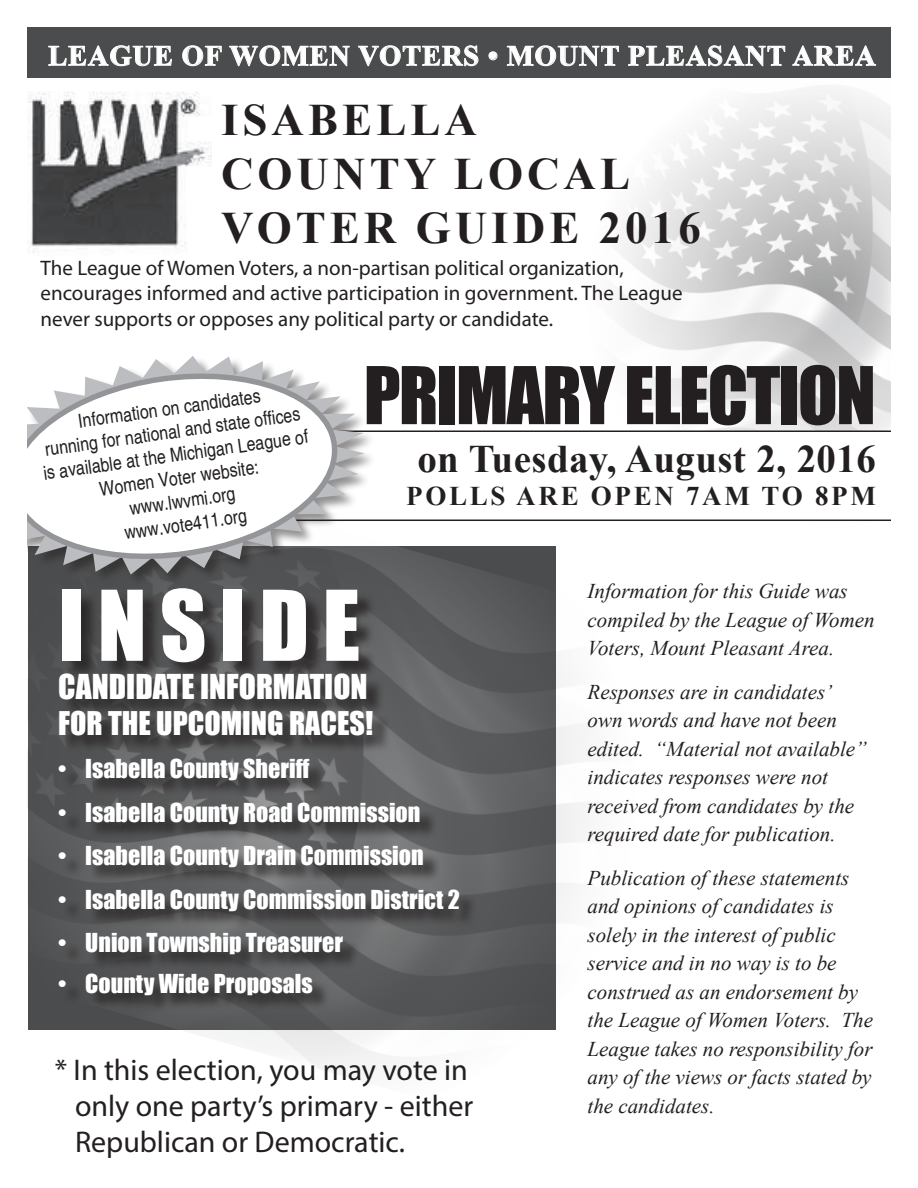
<style>
.page{position:relative;width:918px;height:1188px;background:#fff}
.page>*{position:absolute;margin:0;border:0;box-sizing:border-box;transform-origin:0 0}
.t1{font:90px "Impact";letter-spacing:.15em;color:#fff}
.t2{font:73.5px "Impact";letter-spacing:-.025em;color:#231f20}
.t3{font:700 45px/54px "Times New Roman";letter-spacing:.09em;color:#231f20}
.t4{font:700 39px "Times New Roman";letter-spacing:.01em;color:#231f20}
.t5{font:31.5px "Impact";color:#fff}
.t6{font:30px/36px "Myriad Pro";color:#231f20}
.t7{font:30px "Impact";color:#fff}
.t8{font:700 28.5px "Times New Roman";letter-spacing:.03em;color:#fff}
.t9{font:700 27px "Times New Roman";letter-spacing:.1em;color:#231f20}
.t10{font:24px "Impact";color:#fff}
.t11{font:italic 21px/28.5px "Times New Roman";color:#231f20}
.t12{font:21px/25.5px "Myriad Pro";color:#231f20}
.t13{font:condensed 19.5px/23.4px "Helvetica";color:#231f20;text-align:center}
</style>
<div class="page">
<img style="left:619px;top:89px;width:272px;height:341px">
<img style="left:27px;top:92px;width:184px;height:161px">
<div style="left:27px;top:27px;width:864px;height:51px;background:#4b4c4d"></div>
<svg style="left:48px;top:45px;width:124px;height:22px"></svg>
<svg style="left:182px;top:46px;width:40px;height:20px"></svg>
<svg style="left:229px;top:45px;width:121px;height:22px"></svg>
<svg style="left:358px;top:45px;width:121px;height:22px"></svg>
<svg style="left:488px;top:51px;width:10px;height:10px"></svg>
<svg style="left:507px;top:45px;width:112px;height:22px"></svg>
<svg style="left:628px;top:45px;width:158px;height:22px"></svg>
<svg style="left:792px;top:45px;width:84px;height:21px"></svg>
<img style="left:27px;top:546px;width:558px;height:527px">
<hr style="left:0;top:430px;width:918px;height:2px;background:#231f20">
<hr style="left:0;top:520px;width:918px;height:1px;background:#231f20">
<div style="left:62px;top:590px;width:415px;height:423px;background:#231f20;opacity:.75"></div>
<div style="left:0;top:356px;width:378px;height:232px;background:#231f20;opacity:.5"></div>
<svg style="left:27px;top:356px;width:337px;height:219px"></svg>
<svg style="left:27px;top:367px;width:314px;height:199px"></svg>
<div style="left:0;top:0;width:27px;height:1188px;background:#fff"></div>
<div style="left:891px;top:0;width:27px;height:1188px;background:#fff"></div>
<h3 class="t8" style="left:48px;top:36px;width:829px">LEAGUE OF WOMEN VOTERS • MOUNT PLEASANT AREA</h3>
<h3 class="t3" style="left:221px;top:92px;width:481px">ISABELLA<br>COUNTY LOCAL<br>VOTER GUIDE 2016</h3>
<p class="t12" style="left:40px;top:255px;width:644px">The League of Women Voters, a non-partisan political organization, encourages informed and active participation in government. The League never supports or opposes any political party or candidate.</p>
<p class="t13" style="left:35px;top:415px;width:269px;rotate:-8deg">Information on candidates<br>running for national and state offi ces is available at the Michigan League of<br>Women Voter website: www.lwvmi.org<br>www.vote411.org</p>
<h2 class="t2" style="left:364px;top:338px;width:514px">PRIMARY ELECTION</h2>
<h3 class="t4" style="left:417px;top:432px;width:460px">on Tuesday, August 2, 2016</h3>
<p class="t9" style="left:406px;top:477px;width:471px">POLLS ARE OPEN 7AM TO 8PM</p>
<h1 class="t1" style="left:58px;top:556px;width:303px">INSIDE</h1>
<h3 class="t5" style="left:58px;top:662px;width:311px">CANDIDATE INFORMATION</h3>
<h3 class="t7" style="left:58px;top:700px;width:316px">FOR THE UPCOMING RACES!</h3>
<p class="t10" style="left:58px;top:750px;width:253px">• Isabella County Sheriff</p>
<p class="t10" style="left:58px;top:794px;width:364px">• Isabella County Road Commission</p>
<p class="t10" style="left:58px;top:837px;width:367px">• Isabella County Drain Commission</p>
<p class="t10" style="left:58px;top:881px;width:403px">• Isabella County Commission District 2</p>
<p class="t10" style="left:58px;top:924px;width:286px">• Union Township Treasurer</p>
<p class="t10" style="left:58px;top:965px;width:256px">• County Wide Proposals</p>
<h3 class="t6" style="left:75px;top:1052px;width:400px;text-indent:-20px">* In this election, you may vote in only one party’s primary - either<br>Republican or Democratic.</h3>
<p class="t11" style="left:588px;top:576px;width:289px">Information for this Guide was compiled by the League of Women<br>Voters, Mount Pleasant Area.</p>
<p class="t11" style="left:588px;top:677px;width:281px">Responses are in candidates’ own words and have not been edited. “Material not available” indicates responses were not received from candidates by the required date for publication.</p>
<p class="t11" style="left:588px;top:863px;width:287px">Publication of these statements and opinions of candidates is solely in the interest of public service and in no way is to be construed as an endorsement by the League of Women Voters. The<br>League takes no responsibility for any of the views or facts stated by the candidates.</p>
</div>
